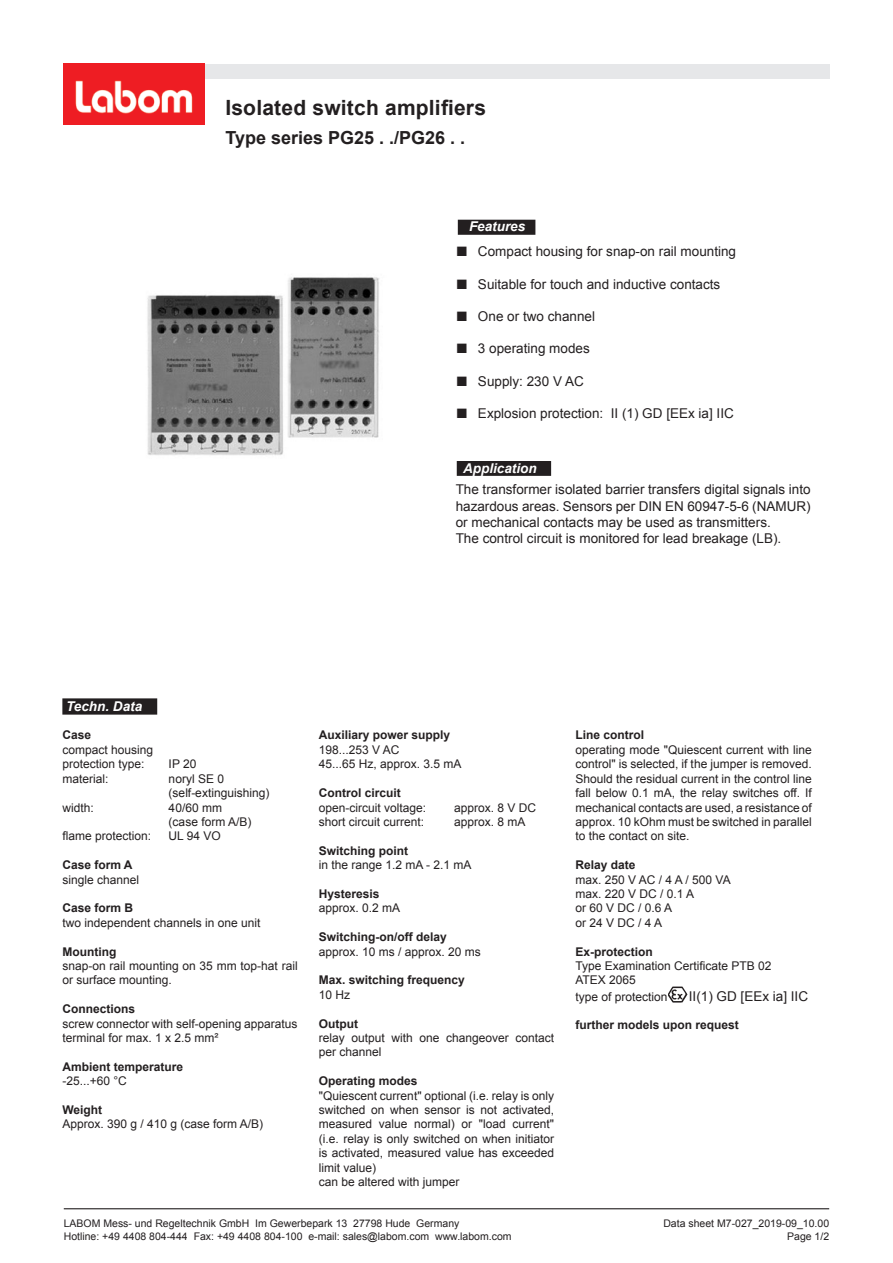
<style>
.page{position:relative;width:893px;height:1263px;background:#fff}
.page>*{position:absolute;margin:0;border:0;box-sizing:border-box;transform-origin:0 0}
.t1{font:700 21px "Arial";letter-spacing:.01em;color:#231f20}
.t2{font:700 19.5px "Arial";color:#231f20}
.t3{font:700 18px "Arial";color:#231f20}
.t4{font:13.5px/16.2px "Arial";color:#231f20}
.t5{font:italic 700 13.5px "Arial";color:#fff}
.t6{font:12px/14.4px "Arial";color:#231f20}
.t7{font:700 12px/14.4px "Arial";color:#231f20}
.t8{font:10.5px "Arial";color:#231f20}
.s1{font-weight:700}
.s2{font-weight:400}
</style>
<div class="page">
<div style="left:200px;top:64px;width:629px;height:15px;background:#e6e7e9"></div>
<img style="left:64px;top:64px;width:140px;height:60px">
<hr style="left:64px;top:1208px;width:765px;height:1px;background:#231f20">
<div style="left:457px;top:462px;width:93px;height:13px;background:#231f20"></div>
<div style="left:457px;top:461px;width:94px;height:15px;border:2px solid #231f20"></div>
<div style="left:459px;top:220px;width:76px;height:14px;background:#231f20"></div>
<div style="left:458px;top:220px;width:77px;height:15px;border:2px solid #231f20"></div>
<div style="left:63px;top:699px;width:93px;height:15px;background:#231f20"></div>
<div style="left:62px;top:698px;width:95px;height:17px;border:2px solid #231f20"></div>
<img style="left:668px;top:987px;width:19px;height:15px">
<img style="left:147px;top:277px;width:233px;height:178px">
<p class="t1" style="left:225px;top:94px;width:262px">Isolated switch amplifiers</p>
<p class="t3" style="left:225px;top:125px;width:241px">Type series PG25 . ./PG26 . .</p>
<p class="t2" style="left:211px;top:124px;width:239px">Isolated switch amplifiers</p>
<p class="t5" style="left:469px;top:217px;width:58px">Features</p>
<p class="t4" style="left:457px;top:244px;width:281px">■ Compact housing for snap-on rail mounting</p>
<p class="t4" style="left:457px;top:276px;width:265px">■ Suitable for touch and inductive contacts</p>
<p class="t4" style="left:457px;top:308px;width:140px">■ One or two channel</p>
<p class="t4" style="left:457px;top:341px;width:135px">■ 3 operating modes</p>
<p class="t4" style="left:457px;top:373px;width:129px">■ Supply: 230 V AC</p>
<p class="t4" style="left:457px;top:406px;width:279px">■ Explosion protection: II (1) GD [EEx ia] IIC</p>
<p class="t5" style="left:463px;top:459px;width:75px">Application</p>
<p class="t4" style="left:456px;top:482px;width:357px">The transformer isolated barrier transfers digital signals into hazardous areas. Sensors per DIN EN 60947-5-6 (NAMUR) or mechanical contacts may be used as transmitters.<br>The control circuit is monitored for lead breakage (LB).</p>
<p class="t5" style="left:66px;top:697px;width:78px">Techn. Data</p>
<p class="t6" style="left:62px;top:728px;width:92px"><span class="s1">Case<br></span>compact housing protection type:</p>
<p class="t6" style="left:169px;top:757px;width:29px">IP 20</p>
<p class="t6" style="left:62px;top:771px;width:48px">material:</p>
<p class="t6" style="left:169px;top:771px;width:102px">noryl SE 0 (self-extinguishing)</p>
<p class="t6" style="left:62px;top:800px;width:33px">width:</p>
<p class="t6" style="left:169px;top:800px;width:84px">40/60 mm (case form A/B)</p>
<p class="t6" style="left:62px;top:829px;width:90px">flame protection:</p>
<p class="t6" style="left:169px;top:829px;width:54px">UL 94 VO</p>
<p class="t6" style="left:62px;top:858px;width:78px"><span class="s1">Case form A </span>single channel</p>
<p class="t6" style="left:62px;top:901px;width:200px"><span class="s1">Case form B<br></span>two independent channels in one unit</p>
<p class="t6" style="left:62px;top:944px;width:237px"><span class="s1">Mounting<br></span>snap-on rail mounting on 35 mm top-hat rail or surface mounting.</p>
<p class="t6" style="left:62px;top:1002px;width:237px"><span class="s1">Connections<br></span>screw connector with self-opening apparatus terminal for max. 1 x 2.5 mm²</p>
<p class="t7" style="left:62px;top:1060px;width:122px">Ambient temperature <span class="s2">-25...+60 °C</span></p>
<p class="t6" style="left:62px;top:1103px;width:202px"><span class="s1">Weight<br></span>Approx. 390 g / 410 g (case form A/B)</p>
<p class="t6" style="left:319px;top:728px;width:144px"><span class="s1">Auxiliary power supply<br></span>198...253 V AC<br>45...65 Hz, approx. 3.5 mA</p>
<p class="t6" style="left:319px;top:786px;width:109px"><span class="s1">Control circuit </span>open-circuit voltage:</p>
<p class="t6" style="left:454px;top:800px;width:84px">approx. 8 V DC</p>
<p class="t6" style="left:319px;top:815px;width:107px">short circuit current:</p>
<p class="t6" style="left:454px;top:815px;width:73px">approx. 8 mA</p>
<p class="t6" style="left:319px;top:843px;width:154px"><span class="s1">Switching point<br></span>in the range 1.2 mA - 2.1 mA</p>
<p class="t6" style="left:319px;top:887px;width:83px"><span class="s1">Hysteresis </span>approx. 0.2 mA</p>
<p class="t6" style="left:319px;top:930px;width:164px"><span class="s1">Switching-on/off delay </span>approx. 10 ms / approx. 20 ms</p>
<p class="t7" style="left:319px;top:973px;width:148px">Max. switching frequency<br><span class="s2">10 Hz</span></p>
<p class="t6" style="left:319px;top:1016px;width:237px"><span class="s1">Output<br></span>relay output with one changeover contact per channel</p>
<p class="t6" style="left:319px;top:1074px;width:237px"><span class="s1">Operating modes<br></span>"Quiescent current" optional (i.e. relay is only switched on when sensor is not activated, measured value normal) or "load current" (i.e. relay is only switched on when initiator is activated, measured value has exceeded limit value)<br>can be altered with jumper</p>
<p class="t6" style="left:575px;top:728px;width:238px"><span class="s1">Line control<br></span>operating mode "Quiescent current with line control" is selected, if the jumper is removed.<br>Should the residual current in the control line fall below 0.1 mA, the relay switches off. If mechanical contacts are used, a resistance of approx. 10 kOhm must be switched in parallel to the contact on site.</p>
<p class="t6" style="left:575px;top:858px;width:157px"><span class="s1">Relay date<br></span>max. 250 V AC / 4 A / 500 VA max. 220 V DC / 0.1 A<br>or 60 V DC / 0.6 A<br>or 24 V DC / 4 A</p>
<p class="t6" style="left:575px;top:944px;width:198px"><span class="s1">Ex-protection<br></span>Type Examination Certificate PTB 02<br>ATEX 2065</p>
<p class="t6" style="left:575px;top:989px;width:94px">type of protection</p>
<p class="t4" style="left:689px;top:988px;width:121px">II(1) GD [EEx ia] IIC</p>
<p class="t7" style="left:575px;top:1018px;width:165px">further models upon request</p>
<p class="t8" style="left:64px;top:1216px;width:397px">LABOM Mess- und Regeltechnik GmbH Im Gewerbepark 13 27798 Hude Germany</p>
<p class="t8" style="left:64px;top:1229px;width:449px">Hotline: +49 4408 804-444 Fax: +49 4408 804-100 e-mail: sales@labom.com www.labom.com</p>
<p class="t8" style="left:663px;top:1216px;width:167px">Data sheet M7-027_2019-09_10.00</p>
<p class="t8" style="left:787px;top:1229px;width:44px">Page 1/2</p>
</div>
